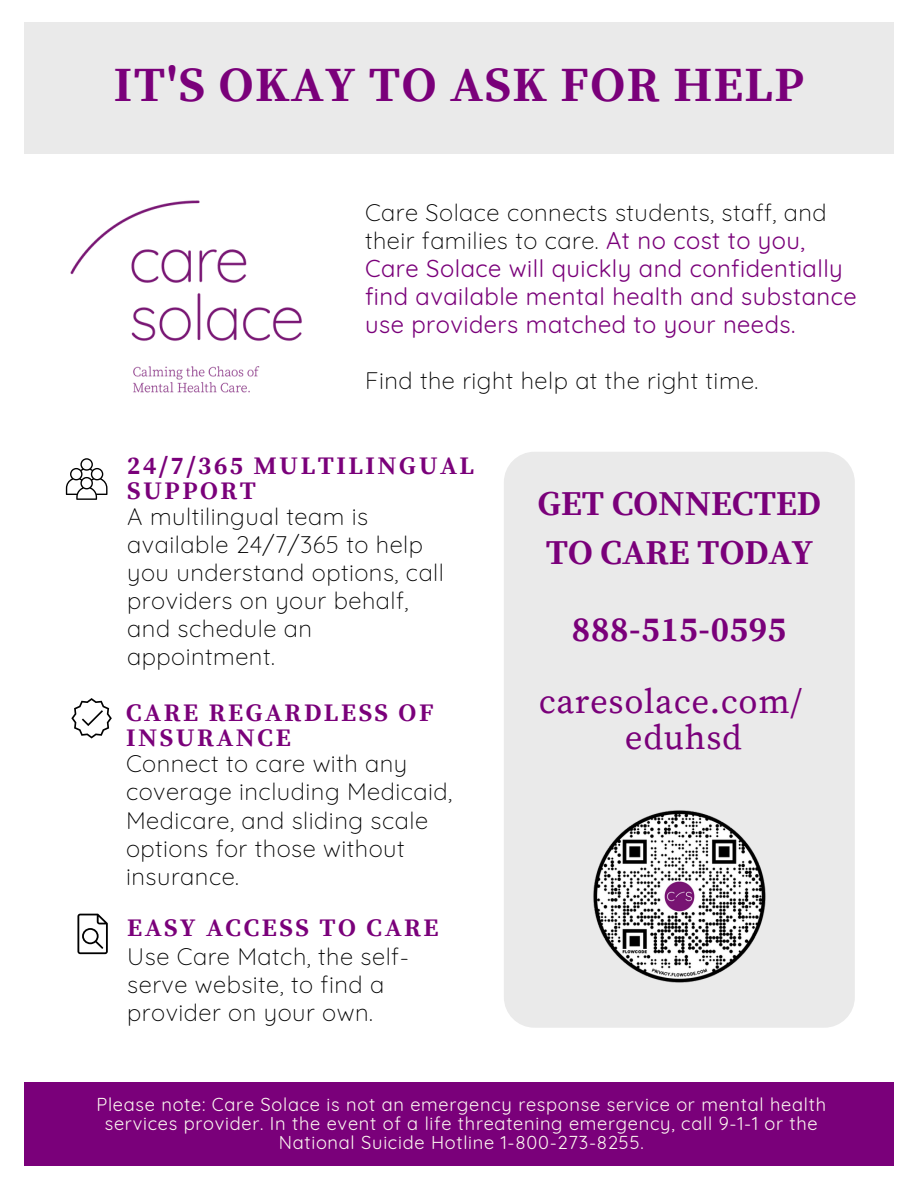
<style>
.page{position:relative;width:918px;height:1188px;background:#fff}
.page>*{position:absolute;margin:0;border:0;box-sizing:border-box;transform-origin:0 0}
.t1{font:700 49.05px "Source Serif Pro";letter-spacing:.03em;color:#7a007a}
.t2{font:700 34.8px/48.3px "Source Serif Pro";color:#7a007a}
.t3{font:34.8px/36px "Source Serif Pro";letter-spacing:.02em;color:#7a007a}
.t4{font:700 34.8px "Source Serif Pro";letter-spacing:.02em;color:#7a007a}
.t5{font:700 25.2px/24.8px "Source Serif Pro";letter-spacing:.1em;color:#7a007a}
.t6{font:300 23.85px/28.2px "Quicksand";letter-spacing:.02em;color:#000}
.t7{font:23.85px/28.2px "Quicksand";letter-spacing:.02em;color:#7a007a}
.t8{font:18.3px/19.2px "Quicksand";letter-spacing:.04em;color:#fdf8f1;text-align:center}
.s1{font-weight:300;color:#000}
</style>
<div class="page">
<div style="left:24px;top:1083px;width:870px;height:83px;background:#7a007a"></div>
<div style="left:24px;top:22px;width:870px;height:132px;background:#eaeaea"></div>
<div style="left:504px;top:452px;width:351px;height:576px;background:#eaeaea;border-radius:31px"></div>
<svg style="left:66px;top:459px;width:41px;height:41px"></svg>
<svg style="left:71px;top:698px;width:41px;height:41px"></svg>
<img style="left:70px;top:200px;width:232px;height:259px">
<svg style="left:77px;top:914px;width:31px;height:40px"></svg>
<img style="left:591px;top:808px;width:177px;height:177px;border-radius:50%">
<h1 class="t1" style="left:114px;top:56px;width:692px">IT'S OKAY TO ASK FOR HELP</h1>
<p class="t7" style="left:365px;top:198px;width:493px"><span class="s1">Care Solace connects students, staff, and their families to care.</span> At no cost to you, Care Solace will quickly and confidentially find available mental health and substance use providers matched to your needs.</p>
<p class="t6" style="left:365px;top:366px;width:395px">Find the right help at the right time.</p>
<p class="t5" style="left:127px;top:455px;width:348px">24/7/365 MULTILINGUAL<br>SUPPORT</p>
<p class="t6" style="left:127px;top:502px;width:318px">A multilingual team is available 24/7/365 to help you understand options, call providers on your behalf, and schedule an appointment.</p>
<p class="t5" style="left:126px;top:701px;width:309px">CARE REGARDLESS OF<br>INSURANCE</p>
<p class="t6" style="left:126px;top:749px;width:328px">Connect to care with any coverage including Medicaid,<br>Medicare, and sliding scale options for those without insurance.</p>
<p class="t5" style="left:127px;top:917px;width:313px">EASY ACCESS TO CARE</p>
<p class="t6" style="left:127px;top:942px;width:283px">Use Care Match, the self&shy;serve website, to find a provider on your own.</p>
<h2 class="t2" style="left:538px;top:481px;width:285px">GET CONNECTED<br>TO CARE TODAY</h2>
<h2 class="t4" style="left:572px;top:609px;width:216px">888-515-0595</h2>
<h2 class="t3" style="left:625px;top:685px;width:179px;text-indent:-86px">caresolace.com/ eduhsd</h2>
<p class="t8" style="left:96px;top:1094px;width:731px">Please note: Care Solace is not an emergency response service or mental health services provider. In the event of a life threatening emergency, call 9-1-1 or the<br>National Suicide Hotline 1-800-273-8255.</p>
</div>
